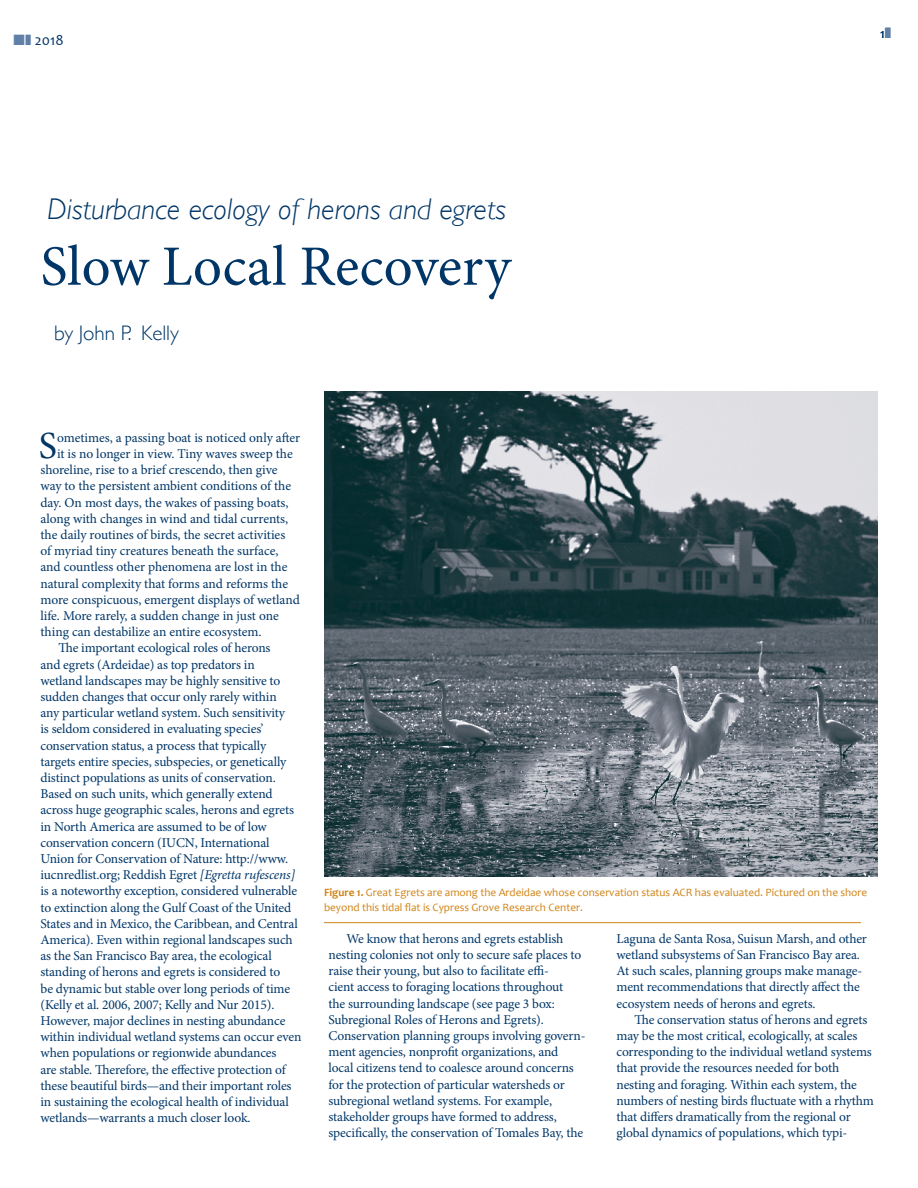
<style>
.page{position:relative;width:918px;height:1188px;background:#fff}
.page>*{position:absolute;margin:0;border:0;box-sizing:border-box;transform-origin:0 0}
.t1{font:57px "Minion Pro";color:#003667}
.t2{font:38.4px "Minion Pro";color:#003667}
.t3{font:italic 300 30px "Gill Sans";color:#003667}
.t4{font:300 21px "Gill Sans";color:#003667}
.t5{font:15px "Candara";color:#003667}
.t6{font:13.5px/16.2px "Minion Pro";letter-spacing:-.01em;color:#003667}
.t7{font:13.5px "Candara";color:#003667}
.t8{font:11.25px/15px "Candara";color:#d08315}
.s1{color:#6180a7}
.s2{font-style:italic}
.s3{font-weight:700}
</style>
<div class="page">
<img style="left:324px;top:392px;width:554px;height:485px">
<hr style="left:324px;top:922px;width:537px;height:1px;background:#d08315">
<p class="t5" style="left:14px;top:31px;width:52px"><span class="s1">■❚</span> 2018</p>
<h3 class="t3" style="left:47px;top:192px;width:460px">Disturbance ecology of herons and egrets</h3>
<h1 class="t1" style="left:40px;top:228px;width:472px">Slow Local Recovery</h1>
<h3 class="t4" style="left:54px;top:317px;width:126px">by John P. Kelly</h3>
<p class="t7" style="left:880px;top:26px;width:12px">1<span class="s1">❚</span></p>
<h2 class="t2" style="left:39px;top:420px;width:20px">S</h2>
<p class="t6" style="left:57px;top:429px;width:245px">ometimes, a passing boat is noticed only after</p>
<p class="t6" style="left:57px;top:446px;width:237px">it is no longer in view. Tiny waves sweep the</p>
<p class="t6" style="left:40px;top:462px;width:239px">shoreline, rise to a brief crescendo, then give</p>
<p class="t6" style="left:40px;top:478px;width:252px">way to the persistent ambient conditions of the</p>
<p class="t6" style="left:40px;top:494px;width:250px">day. On most days, the wakes of passing boats,</p>
<p class="t6" style="left:40px;top:510px;width:249px">along with changes in wind and tidal currents,</p>
<p class="t6" style="left:40px;top:527px;width:246px">the daily routines of birds, the secret activities</p>
<p class="t6" style="left:40px;top:543px;width:240px">of myriad tiny creatures beneath the surface,</p>
<p class="t6" style="left:40px;top:559px;width:249px">and countless other phenomena are lost in the</p>
<p class="t6" style="left:40px;top:575px;width:249px">natural complexity that forms and reforms the</p>
<p class="t6" style="left:40px;top:591px;width:261px">more conspicuous, emergent displays of wetland</p>
<p class="t6" style="left:40px;top:608px;width:240px">life. More rarely, a sudden change in just one</p>
<p class="t6" style="left:40px;top:624px;width:223px">thing can destabilize an entire ecosystem.</p>
<p class="t6" style="left:58px;top:640px;width:213px">The important ecological roles of herons</p>
<p class="t6" style="left:40px;top:656px;width:216px">and egrets (Ardeidae) as top predators in</p>
<p class="t6" style="left:40px;top:672px;width:241px">wetland landscapes may be highly sensitive to</p>
<p class="t6" style="left:40px;top:689px;width:238px">sudden changes that occur only rarely within</p>
<p class="t6" style="left:40px;top:705px;width:246px">any particular wetland system. Such sensitivity</p>
<p class="t6" style="left:40px;top:721px;width:225px">is seldom considered in evaluating species’</p>
<p class="t6" style="left:40px;top:737px;width:227px">conservation status, a process that typically</p>
<p class="t6" style="left:40px;top:753px;width:247px">targets entire species, subspecies, or genetically</p>
<p class="t6" style="left:40px;top:770px;width:237px">distinct populations as units of conservation.</p>
<p class="t6" style="left:40px;top:786px;width:234px">Based on such units, which generally extend</p>
<p class="t6" style="left:40px;top:802px;width:255px">across huge geographic scales, herons and egrets</p>
<p class="t6" style="left:40px;top:818px;width:228px">in North America are assumed to be of low</p>
<p class="t6" style="left:40px;top:834px;width:231px">conservation concern (IUCN, International</p>
<p class="t6" style="left:40px;top:851px;width:249px">Union for Conservation of Nature: http://www.</p>
<p class="t6" style="left:40px;top:867px;width:256px">iucnredlist.org; Reddish Egret <span class="s2">[Egretta rufescens]</span></p>
<p class="t6" style="left:40px;top:883px;width:258px">is a noteworthy exception, considered vulnerable</p>
<p class="t6" style="left:40px;top:899px;width:252px">to extinction along the Gulf Coast of the United</p>
<p class="t6" style="left:40px;top:915px;width:259px">States and in Mexico, the Caribbean, and Central</p>
<p class="t6" style="left:40px;top:932px;width:254px">America). Even within regional landscapes such</p>
<p class="t6" style="left:40px;top:948px;width:233px">as the San Francisco Bay area, the ecological</p>
<p class="t6" style="left:40px;top:964px;width:241px">standing of herons and egrets is considered to</p>
<p class="t6" style="left:40px;top:980px;width:251px">be dynamic but stable over long periods of time</p>
<p class="t6" style="left:40px;top:996px;width:235px">(Kelly et al. 2006, 2007; Kelly and Nur 2015).</p>
<p class="t6" style="left:40px;top:1013px;width:246px">However, major declines in nesting abundance</p>
<p class="t6" style="left:40px;top:1029px;width:262px">within individual wetland systems can occur even</p>
<p class="t6" style="left:40px;top:1045px;width:238px">when populations or regionwide abundances</p>
<p class="t6" style="left:40px;top:1061px;width:247px">are stable. Therefore, the effective protection of</p>
<p class="t6" style="left:40px;top:1077px;width:253px">these beautiful birds—and their important roles</p>
<p class="t6" style="left:40px;top:1094px;width:250px">in sustaining the ecological health of individual</p>
<p class="t6" style="left:40px;top:1110px;width:212px">wetlands—warrants a much closer look.</p>
<p class="t8" style="left:324px;top:885px;width:545px"><span class="s3">Figure 1.</span> Great Egrets are among the Ardeidae whose conservation status ACR has evaluated. Pictured on the shore beyond this tidal flat is Cypress Grove Research Center.</p>
<p class="t6" style="left:329px;top:930px;width:259px;text-indent:18px">We know that herons and egrets establish nesting colonies not only to secure safe places to raise their young, but also to facilitate effi-<br>cient access to foraging locations throughout<br>the surrounding landscape (see page 3 box:<br>Subregional Roles of Herons and Egrets).<br>Conservation planning groups involving govern&shy;ment agencies, nonprofit organizations, and local citizens tend to coalesce around concerns for the protection of particular watersheds or subregional wetland systems. For example, stakeholder groups have formed to address, specifically, the conservation of Tomales Bay, the</p>
<p class="t6" style="left:616px;top:930px;width:252px">Laguna de Santa Rosa, Suisun Marsh, and other wetland subsystems of San Francisco Bay area.<br>At such scales, planning groups make manage&shy;ment recommendations that directly affect the ecosystem needs of herons and egrets.</p>
<p class="t6" style="left:616px;top:1011px;width:259px;text-indent:18px">The conservation status of herons and egrets may be the most critical, ecologically, at scales corresponding to the individual wetland systems that provide the resources needed for both nesting and foraging. Within each system, the numbers of nesting birds fluctuate with a rhythm that differs dramatically from the regional or global dynamics of populations, which typi-</p>
</div>
